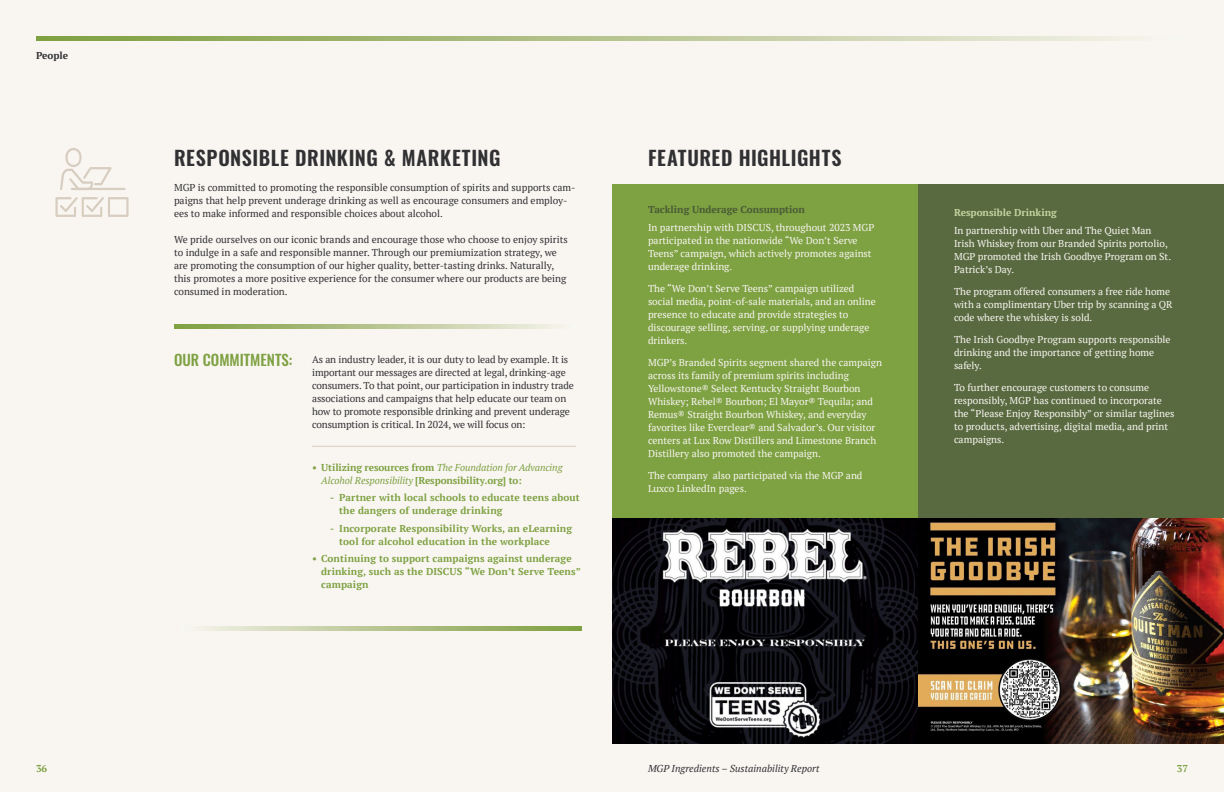
<style>
.page{position:relative;width:1224px;height:792px;background:#f9f6f2}
.page>*{position:absolute;margin:0;border:0;box-sizing:border-box;transform-origin:0 0}
.t1{font:600 20px "Oswald";letter-spacing:.025em;color:#313133}
.t2{font:500 15px "Oswald";color:#7ea142}
.t3{font:10px/13px "PT Serif";color:#f9f6f2}
.t4{font:10px/13px "PT Serif";color:#313133}
.t5{font:700 10px/13px "PT Serif";letter-spacing:.01em;color:#7ea142}
.t6{font:700 10px/13px "PT Serif";letter-spacing:-.01em;color:#7ea142}
.t7{font:italic 10px "PT Serif";color:#313133}
.t8{font:700 10px "PT Serif";color:#495a35}
.t9{font:700 10px "PT Serif";color:#c5d5a0}
.t10{font:700 10px "PT Serif";color:#313133}
.s1{font-weight:400;font-style:italic}
</style>
<div class="page">
<svg style="left:36px;top:36px;width:1089px;height:4px;background:#b5c48e"></svg>
<svg style="left:174px;top:324px;width:380px;height:5px;background:#b4c48e"></svg>
<svg style="left:203px;top:626px;width:379px;height:4px;background:#b5c48e"></svg>
<hr style="left:312px;top:446px;width:264px;height:1px;background:#d7cdc0">
<div style="left:612px;top:184px;width:306px;height:334px;background:#7ea142"></div>
<svg style="left:55px;top:197px;width:74px;height:20px"></svg>
<svg style="left:60px;top:148px;width:52px;height:42px"></svg>
<hr style="left:71px;top:188px;width:54px;height:2px;background:#d7cdc0">
<div style="left:918px;top:184px;width:306px;height:334px;background:#596a40"></div>
<img style="left:612px;top:518px;width:612px;height:226px">
<p class="t10" style="left:36px;top:49px;width:34px">People</p>
<p class="t1" style="left:174px;top:147px;width:328px">RESPONSIBLE DRINKING &amp; MARKETING</p>
<p class="t1" style="left:648px;top:147px;width:195px">FEATURED HIGHLIGHTS</p>
<p class="t8" style="left:648px;top:203px;width:158px">Tackling Underage Consumption</p>
<p class="t3" style="left:648px;top:220px;width:228px">In partnership with DISCUS, throughout 2023 MGP participated in the nationwide “We Don’t Serve Teens” campaign, which actively promotes against underage drinking.</p>
<p class="t3" style="left:648px;top:281px;width:229px">The “We Don’t Serve Teens” campaign utilized social media, point-of-sale materials, and an online presence to educate and provide strategies to discourage selling, serving, or supplying underage drinkers.</p>
<p class="t3" style="left:648px;top:355px;width:236px">MGP’s Branded Spirits segment shared the campaign across its family of premium spirits including Yellowstone® Select Kentucky Straight Bourbon Whiskey; Rebel® Bourbon; El Mayor® Tequila; and Remus® Straight Bourbon Whiskey, and everyday favorites like Everclear® and Salvador’s. Our visitor centers at Lux Row Distillers and Limestone Branch Distillery also promoted the campaign.</p>
<p class="t3" style="left:648px;top:468px;width:216px">The company also participated via the MGP and<br>Luxco LinkedIn pages.</p>
<p class="t4" style="left:174px;top:181px;width:403px">MGP is committed to promoting the responsible consumption of spirits and supports cam&shy;paigns that help prevent underage drinking as well as encourage consumers and employ&shy;ees to make informed and responsible choices about alcohol.</p>
<p class="t4" style="left:174px;top:233px;width:395px">We pride ourselves on our iconic brands and encourage those who choose to enjoy spirits to indulge in a safe and responsible manner. Through our premiumization strategy, we are promoting the consumption of our higher quality, better-tasting drinks. Naturally, this promotes a more positive experience for the consumer where our products are being consumed in moderation.</p>
<p class="t2" style="left:174px;top:350px;width:120px">OUR COMMITMENTS:</p>
<p class="t4" style="left:312px;top:352px;width:263px">As an industry leader, it is our duty to lead by example. It is important our messages are directed at legal, drinking-age consumers. To that point, our participation in industry trade associations and campaigns that help educate our team on how to promote responsible drinking and prevent underage consumption is critical. In 2024, we will focus on:</p>
<p class="t6" style="left:321px;top:461px;width:243px;text-indent:-9px">• Utilizing resources from <span class="s1">The Foundation for Advancing<br>Alcohol Responsibility</span> [Responsibility.org] to:</p>
<p class="t5" style="left:339px;top:491px;width:242px;text-indent:-9px">- Partner with local schools to educate teens about the dangers of underage drinking</p>
<p class="t5" style="left:339px;top:522px;width:234px;text-indent:-9px">- Incorporate Responsibility Works, an eLearning tool for alcohol education in the workplace</p>
<p class="t5" style="left:321px;top:552px;width:261px;text-indent:-9px">• Continuing to support campaigns against underage drinking, such as the DISCUS “We Don’t Serve Teens” campaign</p>
<p class="t9" style="left:954px;top:206px;width:104px">Responsible Drinking</p>
<p class="t3" style="left:954px;top:224px;width:219px">In partnership with Uber and The Quiet Man Irish Whiskey from our Branded Spirits portolio, MGP promoted the Irish Goodbye Program on St.<br>Patrick’s Day.</p>
<p class="t3" style="left:954px;top:285px;width:220px">The program offered consumers a free ride home with a complimentary Uber trip by scanning a QR code where the whiskey is sold.</p>
<p class="t3" style="left:954px;top:333px;width:218px">The Irish Goodbye Program supports responsible drinking and the importance of getting home safely.</p>
<p class="t3" style="left:954px;top:381px;width:222px">To further encourage customers to consume responsibly, MGP has continued to incorporate the “Please Enjoy Responsibly” or similar taglines to products, advertising, digital media, and print campaigns.</p>
<p class="t5" style="left:36px;top:762px;width:13px">36</p>
<p class="t7" style="left:648px;top:762px;width:173px">MGP Ingredients – Sustainability Report</p>
<p class="t5" style="left:1177px;top:762px;width:13px">37</p>
</div>
